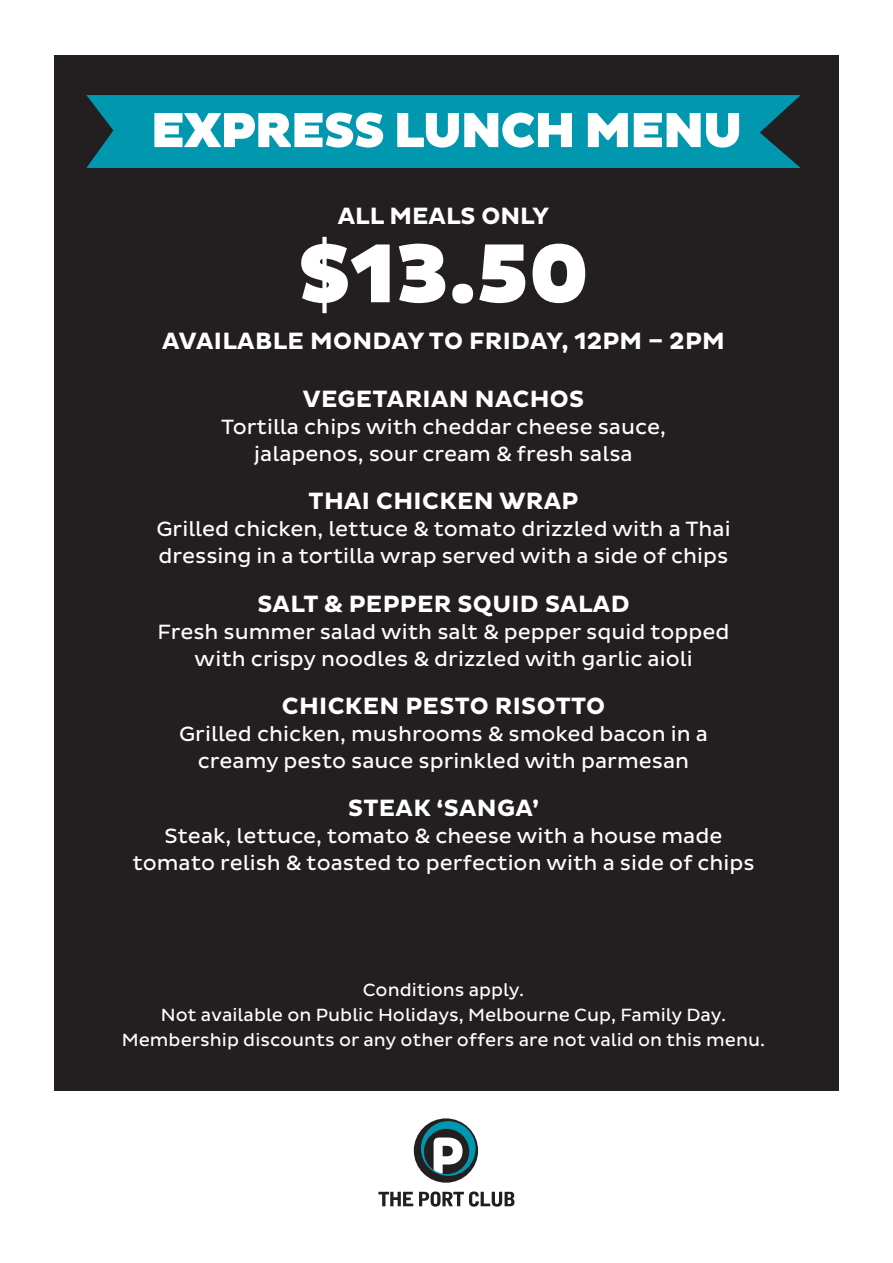
<style>
.page{position:relative;width:893px;height:1263px;background:#fff}
.page>*{position:absolute;margin:0;border:0;box-sizing:border-box;transform-origin:0 0}
.t1{font:900 84.9px "Pluto Sans";color:#fff}
.t2{font:900 49.95px "Pluto Sans";letter-spacing:-.025em;color:#fff}
.t3{font:700 24px "Pluto Sans";letter-spacing:.015em;color:#fff}
.t4{font:21px/27px "Pluto Sans";color:#fff;text-align:center}
.t5{font:18px "Pluto Sans";color:#fff}
</style>
<div class="page">
<div style="left:54px;top:55px;width:785px;height:1036px;background:#231f20"></div>
<div style="left:86px;top:95px;width:715px;height:73px;background:#0097af"></div>
<div style="left:414px;top:1118px;width:64px;height:65px;background:#231f20;border-radius:50%"></div>
<svg style="left:421px;top:1121px;width:55px;height:55px"></svg>
<svg style="left:378px;top:1192px;width:35px;height:14px"></svg>
<svg style="left:419px;top:1191px;width:95px;height:16px"></svg>
<div style="left:424px;top:1129px;width:45px;height:45px;background:#231f20;border-radius:50%"></div>
<svg style="left:434px;top:1137px;width:28px;height:37px"></svg>
<p class="t2" style="left:151px;top:101px;width:593px">EXPRESS LUNCH MENU</p>
<p class="t3" style="left:338px;top:202px;width:213px">ALL MEALS ONLY</p>
<p class="t1" style="left:298px;top:224px;width:292px">$13.50</p>
<p class="t3" style="left:162px;top:327px;width:564px">AVAILABLE MONDAY TO FRIDAY, 12PM – 2PM</p>
<p class="t3" style="left:303px;top:385px;width:283px">VEGETARIAN NACHOS</p>
<p class="t4" style="left:221px;top:414px;width:446px">Tortilla chips with cheddar cheese sauce, jalapenos, sour cream &amp; fresh salsa</p>
<p class="t3" style="left:309px;top:488px;width:271px">THAI CHICKEN WRAP</p>
<p class="t4" style="left:156px;top:516px;width:576px;text-align:left">Grilled chicken, lettuce &amp; tomato drizzled with a Thai dressing in a tortilla wrap served with a side of chips</p>
<p class="t3" style="left:257px;top:590px;width:374px">SALT &amp; PEPPER SQUID SALAD</p>
<p class="t4" style="left:157px;top:618px;width:574px">Fresh summer salad with salt &amp; pepper squid topped with crispy noodles &amp; drizzled with garlic aioli</p>
<p class="t3" style="left:282px;top:692px;width:325px">CHICKEN PESTO RISOTTO</p>
<p class="t4" style="left:179px;top:721px;width:530px">Grilled chicken, mushrooms &amp; smoked bacon in a creamy pesto sauce sprinkled with parmesan</p>
<p class="t3" style="left:348px;top:794px;width:193px">STEAK ‘SANGA’</p>
<p class="t4" style="left:132px;top:823px;width:624px">Steak, lettuce, tomato &amp; cheese with a house made tomato relish &amp; toasted to perfection with a side of chips</p>
<p class="t5" style="left:363px;top:979px;width:163px">Conditions apply.</p>
<p class="t5" style="left:161px;top:1004px;width:567px">Not available on Public Holidays, Melbourne Cup, Family Day.</p>
<p class="t5" style="left:122px;top:1030px;width:645px">Membership discounts or any other offers are not valid on this menu.</p>
</div>
